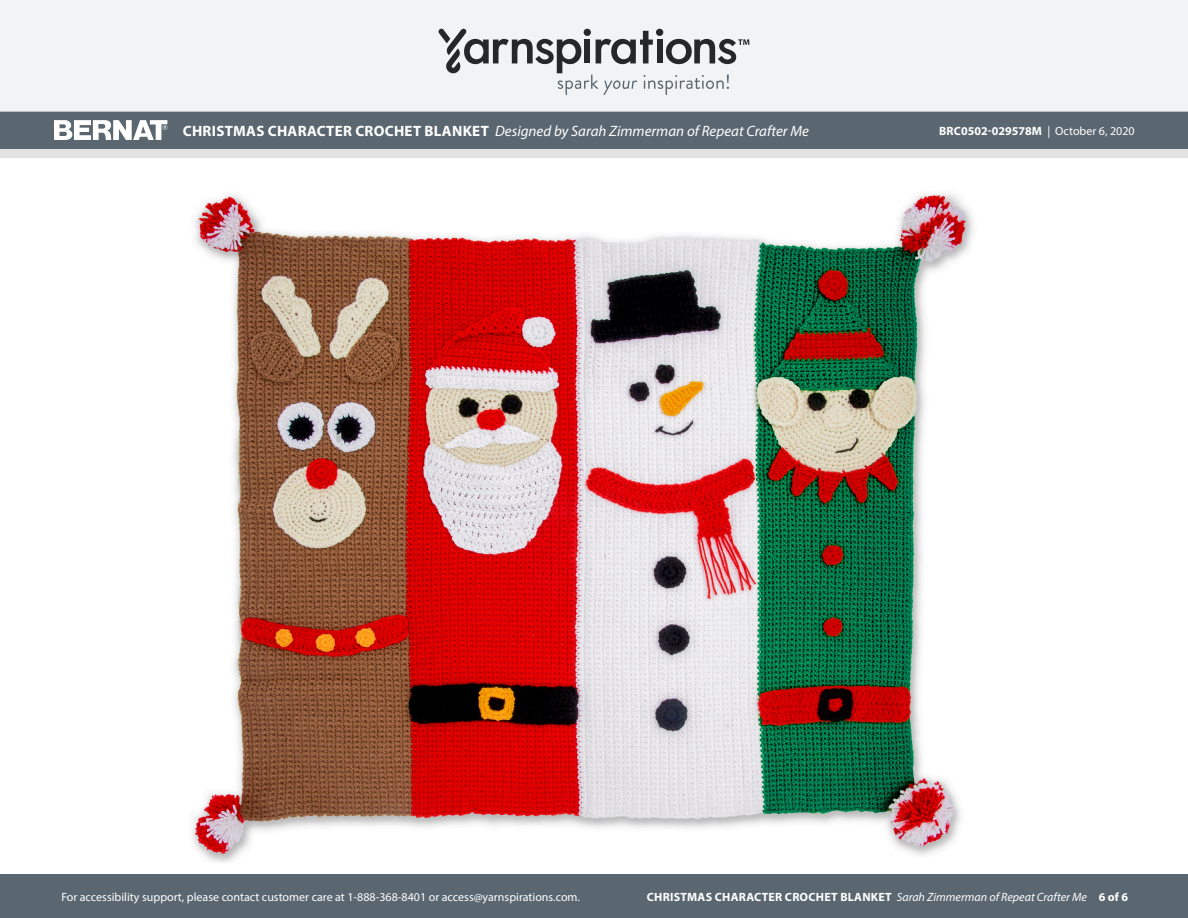
<style>
.page{position:relative;width:1188px;height:918px;background:#fff}
.page>*{position:absolute;margin:0;border:0;box-sizing:border-box;transform-origin:0 0}
.t1{font:italic 15px "Myriad Pro";color:#fff}
.t2{font:12px "Myriad Pro";color:#fff}
.t3{font:700 12px "Myriad Pro";letter-spacing:.02em;color:#fff}
.t4{font:700 12px "Myriad Pro";color:#fff}
.s1{font-weight:700;font-style:normal}
.s2{font-weight:400}
.s3{font-weight:400;font-style:italic}
</style>
<div class="page">
<div style="left:0;top:875px;width:1188px;height:43px;background:#5a6670"></div>
<div style="left:0;top:149px;width:1188px;height:9px;background:#e4e3e3"></div>
<div style="left:0;top:111px;width:1188px;height:38px;background:#5a6670"></div>
<div style="left:0;top:0;width:1188px;height:112px;background:#f2f3f4"></div>
<svg style="left:438px;top:29px;width:311px;height:66px"></svg>
<svg style="left:54px;top:120px;width:113px;height:20px"></svg>
<img style="left:192px;top:193px;width:781px;height:670px">
<p class="t1" style="left:183px;top:122px;width:628px"><span class="s1">CHRISTMAS CHARACTER CROCHET BLANKET</span> Designed by Sarah Zimmerman of Repeat Crafter Me</p>
<p class="t4" style="left:939px;top:123px;width:197px">BRC0502-029578M <span class="s2">| October 6, 2020</span></p>
<p class="t2" style="left:61px;top:889px;width:520px">For accessibility support, please contact customer care at 1-888-368-8401 or access@yarnspirations.com.</p>
<p class="t3" style="left:647px;top:889px;width:483px">CHRISTMAS CHARACTER CROCHET BLANKET <span class="s3">Sarah Zimmerman of Repeat Crafter Me</span> 6 of 6</p>
</div>
